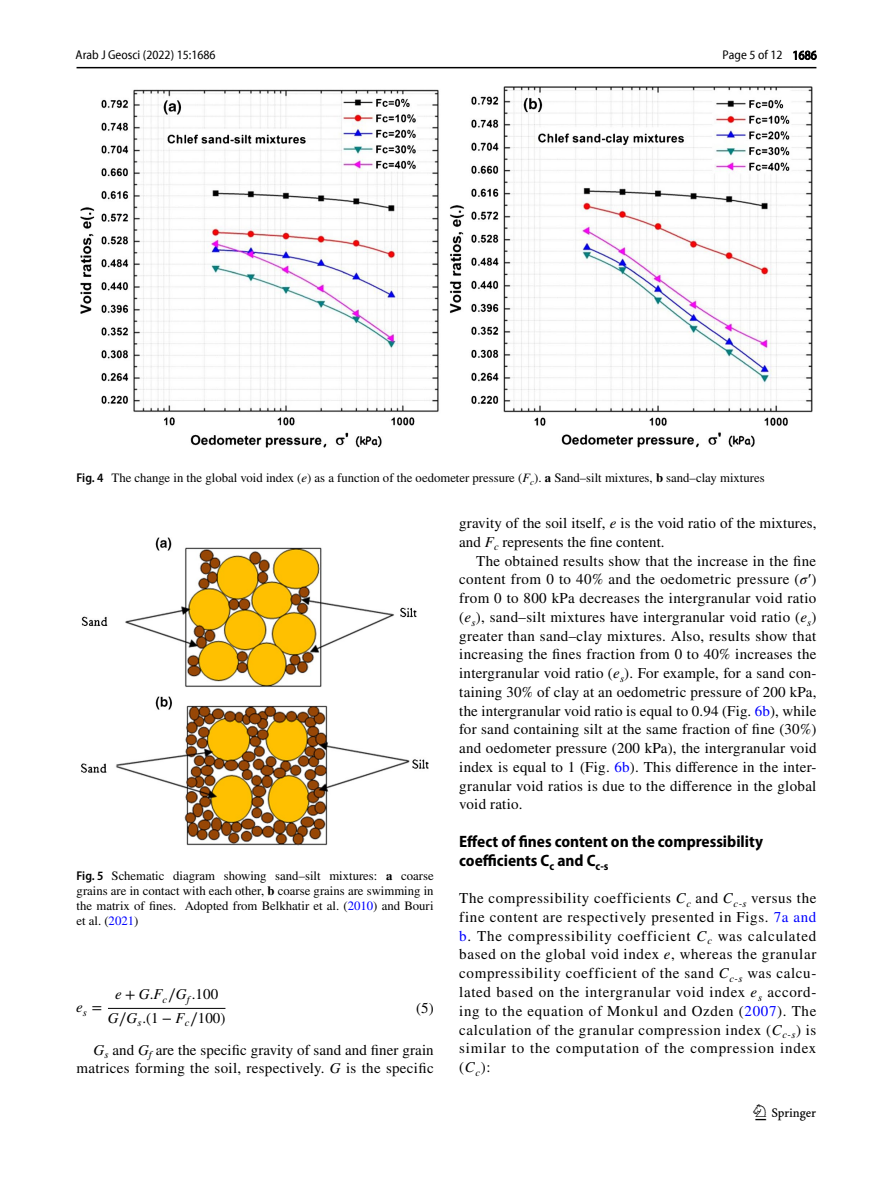
<style>
.page{position:relative;width:893px;height:1187px;background:#fff}
.page>*{position:absolute;margin:0;border:0;box-sizing:border-box;transform-origin:0 0}
.t1{font:22.5px "Springnew Regular 3";color:#000}
.t2{font:700 semi-condensed 16.5px/18.8px "Myriad Pro";color:#000}
.t3{font:15px/18.8px "STIX";letter-spacing:.02em;color:#000;text-align:justify}
.t4{font:15px "STIX Math Regular 5";color:#000}
.t5{font:15px "STIX General Regular 5";color:#000}
.t6{font:15px "STIX General Italic 7";color:#000}
.t7{font:12.75px/15px "STIX";color:#000;text-align:justify}
.t8{font:semi-condensed 12.75px "Myriad Pro Unic";color:#000}
.t9{font:10.5px "STIX General Italic 7";color:#000}
.s1{font-family:"Myriad Pro";font-weight:600;font-stretch:semi-condensed}
.s2{font-style:italic}
.s3{font-weight:700}
.s4{color:#00f}
.s5{font-family:"STIX General Italic 7"}
.s6{font-family:"STIX Math Regular 5"}
.s7{font-family:"STIX General Regular 5"}
.s8{font-family:"Times New Roman"}
</style>
<div class="page">
<hr style="left:77px;top:67px;width:739px;height:1px;background:#000">
<hr style="left:108px;top:1007px;width:117px;height:1px;background:#000">
<img style="left:81px;top:87px;width:731px;height:360px">
<img style="left:81px;top:537px;width:348px;height:308px">
<p class="t8" style="left:76px;top:50px;width:142px">Arab J Geosci (2022) 15:1686</p>
<p class="t8" style="left:723px;top:50px;width:96px">Page 5 of 12 1686</p>
<p class="t7" style="left:77px;top:471px;width:690px"><span class="s1">Fig. 4</span> The change in the global void index (<span class="s2">e</span>) as a function of the oedometer pressure (<span class="s2">F</span><sub>c</sub>). <span class="s3">a</span> Sand–silt mixtures, <span class="s3">b</span> sand–clay mixtures</p>
<p class="t7" style="left:77px;top:869px;width:359px"><span class="s1">Fig. 5</span> Schematic diagram showing sand–silt mixtures: <span class="s3">a</span> coarse grains are in contact with each other, <span class="s3">b</span> coarse grains are swimming in the matrix of fines. Adopted from Belkhatir et al. (<span class="s4">2010</span>) and Bouri et al. (<span class="s4">2021</span>)</p>
<p class="t5" style="left:115px;top:984px;width:104px"><span class="s5">e</span> <span class="s6">+</span> <span class="s5">G</span>.<span class="s5">F</span><sub>c</sub><span class="s6">∕</span><span class="s5">G</span><sub>f</sub> .100</p>
<p class="t4" style="left:108px;top:1011px;width:119px"><span class="s5">G</span>∕<span class="s5">G</span><sub>s</sub><span class="s7">.</span>(<span class="s7">1</span> − <span class="s5">F</span><sub>c</sub>∕<span class="s7">100</span>)</p>
<p class="t6" style="left:76px;top:1001px;width:8px">e</p>
<p class="t3" style="left:416px;top:999px;width:19px">(5)</p>
<p class="t9" style="left:83px;top:1008px;width:21px">s <sup>=</sup></p>
<p class="t3" style="left:77px;top:1041px;width:359px;text-align:right"><span class="s2">G</span><sub>s</sub> and <span class="s2">G</span><sub>f</sub> are the specific gravity of sand and finer grain matrices forming the soil, respectively. <span class="s2">G</span> is the specific</p>
<p class="t3" style="left:459px;top:514px;width:359px">gravity of the soil itself, <span class="s2">e</span> is the void ratio of the mixtures, and <span class="s2">F</span><sub>c</sub> represents the fine content.</p>
<p class="t3" style="left:459px;top:552px;width:359px;text-indent:17px">The obtained results show that the increase in the fine content from 0 to 40% and the oedometric pressure (<span class="s2">σ</span><span class="s8">′</span>) from 0 to 800 kPa decreases the intergranular void ratio (<span class="s2">e</span><sub>s</sub>), sand–silt mixtures have intergranular void ratio (<span class="s2">e</span><sub>s</sub>) greater than sand–clay mixtures. Also, results show that increasing the fines fraction from 0 to 40% increases the intergranular void ratio (<span class="s2">e</span><sub>s</sub>). For example, for a sand con&shy;taining 30% of clay at an oedometric pressure of 200 kPa, the intergranular void ratio is equal to 0.94 (Fig. <span class="s4">6b</span>), while for sand containing silt at the same fraction of fine (30%) and oedometer pressure (200 kPa), the intergranular void index is equal to 1 (Fig. <span class="s4">6b</span>). This difference in the inter&shy;granular void ratios is due to the difference in the global void ratio.</p>
<p class="t2" style="left:459px;top:832px;width:305px">Effect of fines content on the compressibility coefficients C<sub>c</sub> and C<sub>c‑s</sub></p>
<p class="t3" style="left:459px;top:889px;width:359px">The compressibility coefficients <span class="s2">C</span><sub>c</sub> and <span class="s2">C</span><sub>c-s</sub> versus the fine content are respectively presented in Figs. <span class="s4">7a and b</span>. The compressibility coefficient <span class="s2">C</span><sub>c</sub> was calculated based on the global void index <span class="s2">e</span>, whereas the granular compressibility coefficient of the sand <span class="s2">C</span><sub>c-s</sub> was calcu&shy;lated based on the intergranular void index <span class="s2">e</span><sub>s</sub> accord&shy;ing to the equation of Monkul and Ozden (<span class="s4">2007</span>). The calculation of the granular compression index (<span class="s2">C</span><sub>c-s</sub>) is similar to the computation of the compression index (<span class="s2">C</span><sub>c</sub>):</p>
<h1 class="t1" style="left:755px;top:1104px;width:62px">1 3</h1>
</div>
